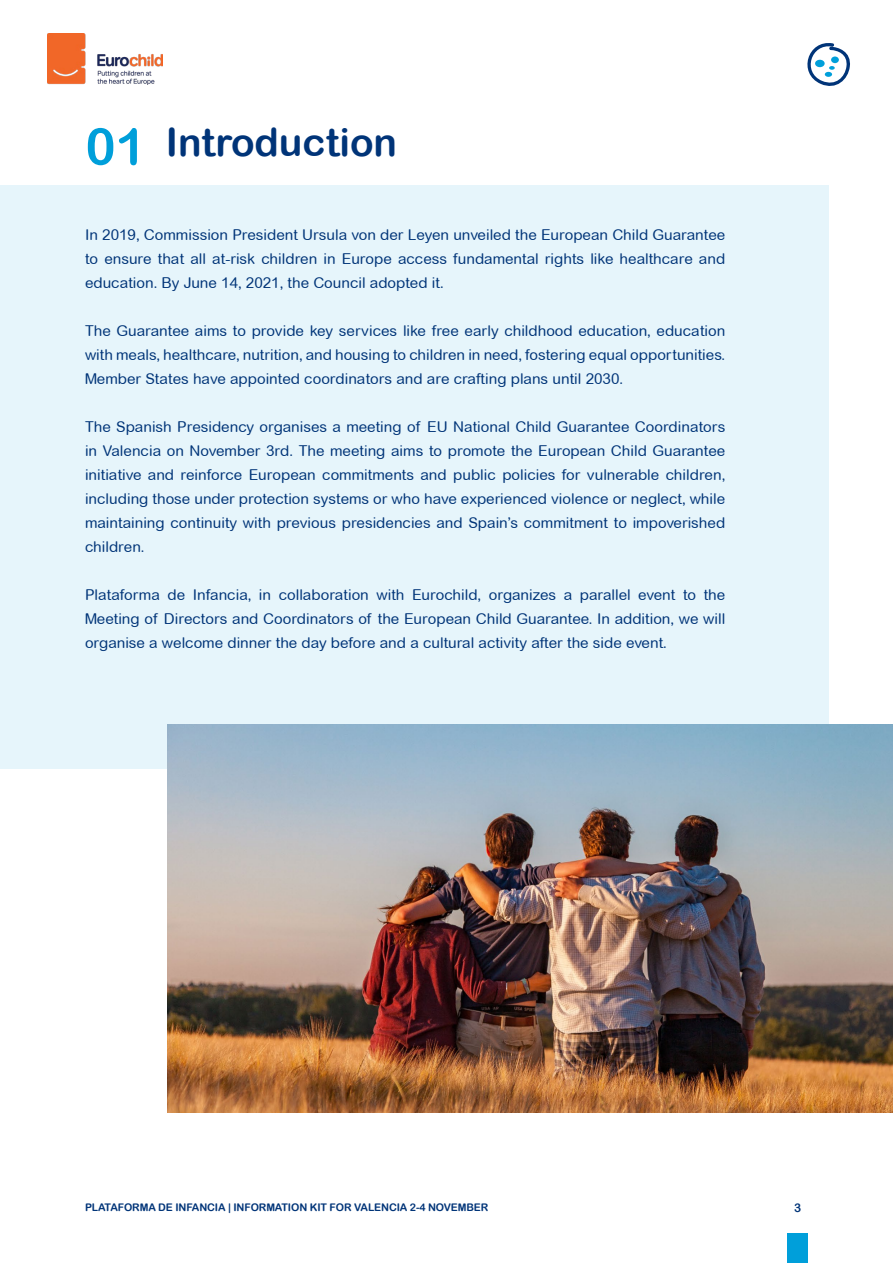
<style>
.page{position:relative;width:893px;height:1263px;background:#fff}
.page>*{position:absolute;margin:0;border:0;box-sizing:border-box;transform-origin:0 0}
.t1{font:51px "Arial Rounded MT Bold";color:#009fda}
.t2{font:39px "Arial Rounded MT Bold";color:#003478}
.t3{font:15px/24px "Arial Rounded MT";color:#003478;text-align:justify}
.t4{font:12px "Arial Rounded MT Bold";color:#003478}
.t5{font:10.5px "Arial Rounded MT Bold";letter-spacing:-.01em;color:#003478}
</style>
<div class="page">
<div style="left:787px;top:1233px;width:21px;height:30px;background:#009fda"></div>
<svg style="left:807px;top:43px;width:43px;height:43px"></svg>
<img style="left:48px;top:34px;width:114px;height:51px">
<div style="left:0;top:185px;width:829px;height:583px;background:#e6f5fb"></div>
<img style="left:168px;top:724px;width:725px;height:389px">
<h1 class="t1" style="left:85px;top:116px;width:62px">01</h1>
<h2 class="t2" style="left:166px;top:119px;width:233px">Introduction</h2>
<p class="t3" style="left:85px;top:223px;width:642px">In 2019, Commission President Ursula von der Leyen unveiled the European Child Guarantee to ensure that all at-risk children in Europe access fundamental rights like healthcare and education. By June 14, 2021, the Council adopted it.</p>
<p class="t3" style="left:85px;top:319px;width:642px">The Guarantee aims to provide key services like free early childhood education, education with meals, healthcare, nutrition, and housing to children in need, fostering equal opportunities.<br>Member States have appointed coordinators and are crafting plans until 2030.</p>
<p class="t3" style="left:85px;top:415px;width:642px">The Spanish Presidency organises a meeting of EU National Child Guarantee Coordinators in Valencia on November 3rd. The meeting aims to promote the European Child Guarantee initiative and reinforce European commitments and public policies for vulnerable children, including those under protection systems or who have experienced violence or neglect, while maintaining continuity with previous presidencies and Spain’s commitment to impoverished children.</p>
<p class="t3" style="left:85px;top:583px;width:642px">Plataforma de Infancia, in collaboration with Eurochild, organizes a parallel event to the Meeting of Directors and Coordinators of the European Child Guarantee. In addition, we will organise a welcome dinner the day before and a cultural activity after the side event.</p>
<p class="t5" style="left:85px;top:1201px;width:405px">PLATAFORMA DE INFANCIA | INFORMATION KIT FOR VALENCIA 2-4 NOVEMBER</p>
<p class="t4" style="left:794px;top:1200px;width:9px">3</p>
</div>
